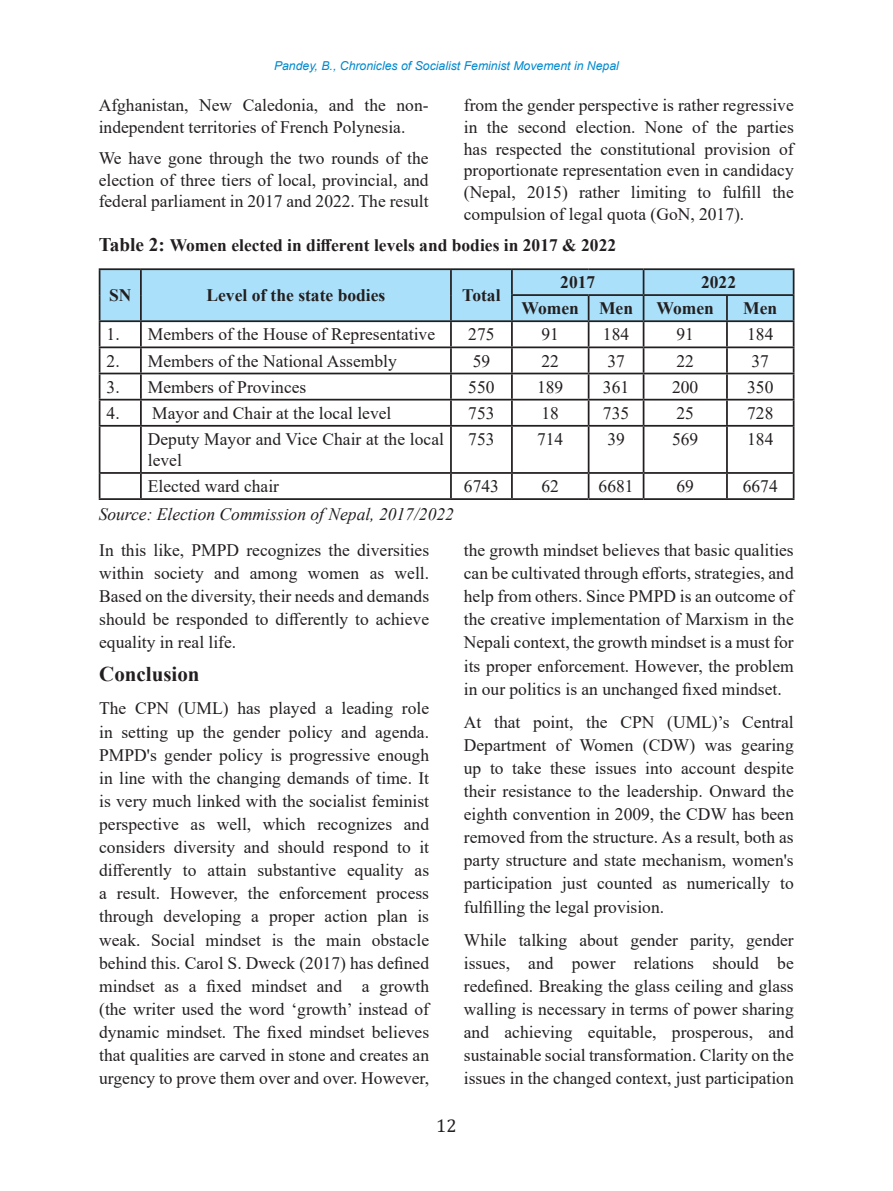
<style>
.page{position:relative;width:893px;height:1191px;background:#fff}
.page>*{position:absolute;margin:0;border:0;box-sizing:border-box;transform-origin:0 0}
.t1{font:700 21px "Times New Roman";color:#231f20}
.t2{font:18.38px "Cambria";color:#231f20}
.T{font:17.5px/23.1px "Times New Roman";color:#231f20;text-align:justify}
.T-2{font:700 17.5px "Times New Roman";color:#231f20}
.source{font:italic 17.5px "Times New Roman";color:#231f20}
.t3{font:italic 12.25px "Arial";color:#0089cf}
.s1{font-size:19.25px}
</style>
<div class="page">
<hr style="left:99px;top:268px;width:42px;height:2px;background:#231f20">
<hr style="left:141px;top:268px;width:310px;height:2px;background:#231f20">
<hr style="left:451px;top:268px;width:61px;height:2px;background:#231f20">
<hr style="left:512px;top:268px;width:77px;height:2px;background:#231f20">
<hr style="left:589px;top:268px;width:55px;height:2px;background:#231f20">
<hr style="left:644px;top:268px;width:83px;height:2px;background:#231f20">
<hr style="left:727px;top:268px;width:67px;height:2px;background:#231f20">
<svg style="left:99px;top:269px;width:695px;height:156px"></svg>
<hr style="left:99px;top:425px;width:42px;height:2px;background:#231f20">
<hr style="left:99px;top:427px;width:1px;height:45px;background:#231f20">
<hr style="left:141px;top:425px;width:310px;height:2px;background:#231f20">
<hr style="left:140px;top:427px;width:2px;height:45px;background:#231f20">
<hr style="left:451px;top:425px;width:61px;height:2px;background:#231f20">
<hr style="left:450px;top:427px;width:2px;height:45px;background:#231f20">
<hr style="left:512px;top:425px;width:77px;height:2px;background:#231f20">
<hr style="left:511px;top:427px;width:2px;height:45px;background:#231f20">
<hr style="left:589px;top:425px;width:55px;height:2px;background:#231f20">
<hr style="left:588px;top:427px;width:1px;height:45px;background:#231f20">
<hr style="left:644px;top:425px;width:83px;height:2px;background:#231f20">
<hr style="left:643px;top:427px;width:1px;height:45px;background:#231f20">
<hr style="left:727px;top:425px;width:67px;height:2px;background:#231f20">
<hr style="left:726px;top:427px;width:2px;height:45px;background:#231f20">
<hr style="left:793px;top:427px;width:1px;height:45px;background:#231f20">
<hr style="left:99px;top:472px;width:42px;height:2px;background:#231f20">
<svg style="left:99px;top:474px;width:1px;height:24px"></svg>
<hr style="left:141px;top:472px;width:310px;height:2px;background:#231f20">
<hr style="left:140px;top:474px;width:2px;height:24px;background:#231f20">
<hr style="left:451px;top:472px;width:61px;height:2px;background:#231f20">
<hr style="left:450px;top:474px;width:2px;height:24px;background:#231f20">
<hr style="left:512px;top:472px;width:77px;height:2px;background:#231f20">
<hr style="left:511px;top:474px;width:2px;height:24px;background:#231f20">
<hr style="left:589px;top:472px;width:55px;height:2px;background:#231f20">
<svg style="left:588px;top:474px;width:1px;height:24px"></svg>
<hr style="left:644px;top:472px;width:83px;height:2px;background:#231f20">
<svg style="left:643px;top:474px;width:1px;height:24px"></svg>
<hr style="left:727px;top:472px;width:67px;height:2px;background:#231f20">
<hr style="left:726px;top:474px;width:2px;height:24px;background:#231f20">
<svg style="left:793px;top:474px;width:1px;height:24px"></svg>
<hr style="left:99px;top:498px;width:42px;height:2px;background:#231f20">
<hr style="left:141px;top:498px;width:310px;height:2px;background:#231f20">
<hr style="left:451px;top:498px;width:61px;height:2px;background:#231f20">
<hr style="left:512px;top:498px;width:77px;height:2px;background:#231f20">
<hr style="left:589px;top:498px;width:55px;height:2px;background:#231f20">
<hr style="left:644px;top:498px;width:83px;height:2px;background:#231f20">
<hr style="left:727px;top:498px;width:67px;height:2px;background:#231f20">
<p class="t3" style="left:274px;top:58px;width:346px">Pandey, B., Chronicles of Socialist Feminist Movement in Nepal</p>
<p class="T" style="left:99px;top:94px;width:331px;line-height:21.5px">Afghanistan, New Caledonia, and the non&shy;independent territories of French Polynesia.</p>
<p class="T" style="left:99px;top:147px;width:331px;line-height:21.5px">We have gone through the two rounds of the election of three tiers of local, provincial, and federal parliament in 2017 and 2022. The result</p>
<p class="T" style="left:464px;top:94px;width:331px;line-height:21.7px">from the gender perspective is rather regressive in the second election. None of the parties has respected the constitutional provision of proportionate representation even in candidacy (Nepal, 2015) rather limiting to fulfill the compulsion of legal quota (GoN, 2017).</p>
<p class="T-2" style="left:99px;top:233px;width:519px"><span class="s1">Table 2:</span> Women elected in different levels and bodies in 2017 &amp; 2022</p>
<p class="T-2" style="left:109px;top:283px;width:24px">SN</p>
<p class="T-2" style="left:206px;top:283px;width:180px">Level of the state bodies</p>
<p class="T-2" style="left:462px;top:283px;width:40px">Total</p>
<p class="T-2" style="left:560px;top:269px;width:36px">2017</p>
<p class="T-2" style="left:701px;top:269px;width:36px">2022</p>
<p class="T-2" style="left:522px;top:295px;width:59px">Women</p>
<p class="T-2" style="left:599px;top:295px;width:36px">Men</p>
<p class="T-2" style="left:657px;top:295px;width:59px">Women</p>
<p class="T-2" style="left:743px;top:295px;width:36px">Men</p>
<p class="T" style="left:107px;top:322px;width:15px">1.</p>
<p class="T" style="left:148px;top:322px;width:289px">Members of the House of Representative</p>
<p class="T" style="left:468px;top:322px;width:28px">275</p>
<p class="T" style="left:541px;top:322px;width:19px">91</p>
<p class="T" style="left:603px;top:322px;width:28px">184</p>
<p class="T" style="left:676px;top:322px;width:19px">91</p>
<p class="T" style="left:747px;top:322px;width:28px">184</p>
<p class="T" style="left:107px;top:348px;width:15px">2.</p>
<p class="T" style="left:148px;top:348px;width:250px">Members of the National Assembly</p>
<p class="T" style="left:473px;top:348px;width:19px">59</p>
<p class="T" style="left:541px;top:348px;width:19px">22</p>
<p class="T" style="left:607px;top:348px;width:19px">37</p>
<p class="T" style="left:676px;top:348px;width:19px">22</p>
<p class="T" style="left:751px;top:348px;width:19px">37</p>
<p class="T" style="left:107px;top:375px;width:15px">3.</p>
<p class="T" style="left:148px;top:375px;width:160px">Members of Provinces</p>
<p class="T" style="left:468px;top:375px;width:28px">550</p>
<p class="T" style="left:537px;top:375px;width:28px">189</p>
<p class="T" style="left:603px;top:375px;width:28px">361</p>
<p class="T" style="left:672px;top:375px;width:28px">200</p>
<p class="T" style="left:747px;top:375px;width:28px">350</p>
<p class="T" style="left:107px;top:401px;width:15px">4.</p>
<p class="T" style="left:152px;top:401px;width:241px">Mayor and Chair at the local level</p>
<p class="T" style="left:468px;top:401px;width:28px">753</p>
<p class="T" style="left:541px;top:401px;width:19px">18</p>
<p class="T" style="left:603px;top:401px;width:28px">735</p>
<p class="T" style="left:676px;top:401px;width:19px">25</p>
<p class="T" style="left:747px;top:401px;width:28px">728</p>
<p class="T" style="left:148px;top:428px;width:298px;line-height:21px">Deputy Mayor and Vice Chair at the local level</p>
<p class="T" style="left:468px;top:427px;width:28px">753</p>
<p class="T" style="left:537px;top:427px;width:28px">714</p>
<p class="T" style="left:607px;top:427px;width:19px">39</p>
<p class="T" style="left:672px;top:427px;width:28px">569</p>
<p class="T" style="left:747px;top:427px;width:28px">184</p>
<p class="T" style="left:148px;top:474px;width:133px">Elected ward chair</p>
<p class="T" style="left:464px;top:474px;width:36px">6743</p>
<p class="T" style="left:541px;top:474px;width:19px">62</p>
<p class="T" style="left:599px;top:474px;width:36px">6681</p>
<p class="T" style="left:676px;top:474px;width:19px">69</p>
<p class="T" style="left:743px;top:474px;width:36px">6674</p>
<p class="source" style="left:99px;top:502px;width:357px">Source: Election Commission of Nepal, 2017/2022</p>
<p class="T" style="left:99px;top:538px;width:331px">In this like, PMPD recognizes the diversities within society and among women as well.<br>Based on the diversity, their needs and demands should be responded to differently to achieve equality in real life.</p>
<p class="t1" style="left:99px;top:659px;width:102px">Conclusion</p>
<p class="T" style="left:99px;top:696px;width:331px">The CPN (UML) has played a leading role in setting up the gender policy and agenda.<br>PMPD's gender policy is progressive enough in line with the changing demands of time. It is very much linked with the socialist feminist perspective as well, which recognizes and considers diversity and should respond to it differently to attain substantive equality as a result. However, the enforcement process through developing a proper action plan is weak. Social mindset is the main obstacle behind this. Carol S. Dweck (2017) has defined mindset as a fixed mindset and a growth (the writer used the word ‘growth’ instead of dynamic mindset. The fixed mindset believes that qualities are carved in stone and creates an urgency to prove them over and over. However,</p>
<p class="T" style="left:464px;top:538px;width:331px">the growth mindset believes that basic qualities can be cultivated through efforts, strategies, and help from others. Since PMPD is an outcome of the creative implementation of Marxism in the Nepali context, the growth mindset is a must for its proper enforcement. However, the problem in our politics is an unchanged fixed mindset.</p>
<p class="T" style="left:464px;top:709px;width:331px">At that point, the CPN (UML)’s Central Department of Women (CDW) was gearing up to take these issues into account despite their resistance to the leadership. Onward the eighth convention in 2009, the CDW has been removed from the structure. As a result, both as party structure and state mechanism, women's participation just counted as numerically to fulfilling the legal provision.</p>
<p class="T" style="left:464px;top:927px;width:331px">While talking about gender parity, gender issues, and power relations should be redefined. Breaking the glass ceiling and glass walling is necessary in terms of power sharing and achieving equitable, prosperous, and sustainable social transformation. Clarity on the issues in the changed context, just participation</p>
<p class="t2" style="left:436px;top:1115px;width:22px">12</p>
</div>
